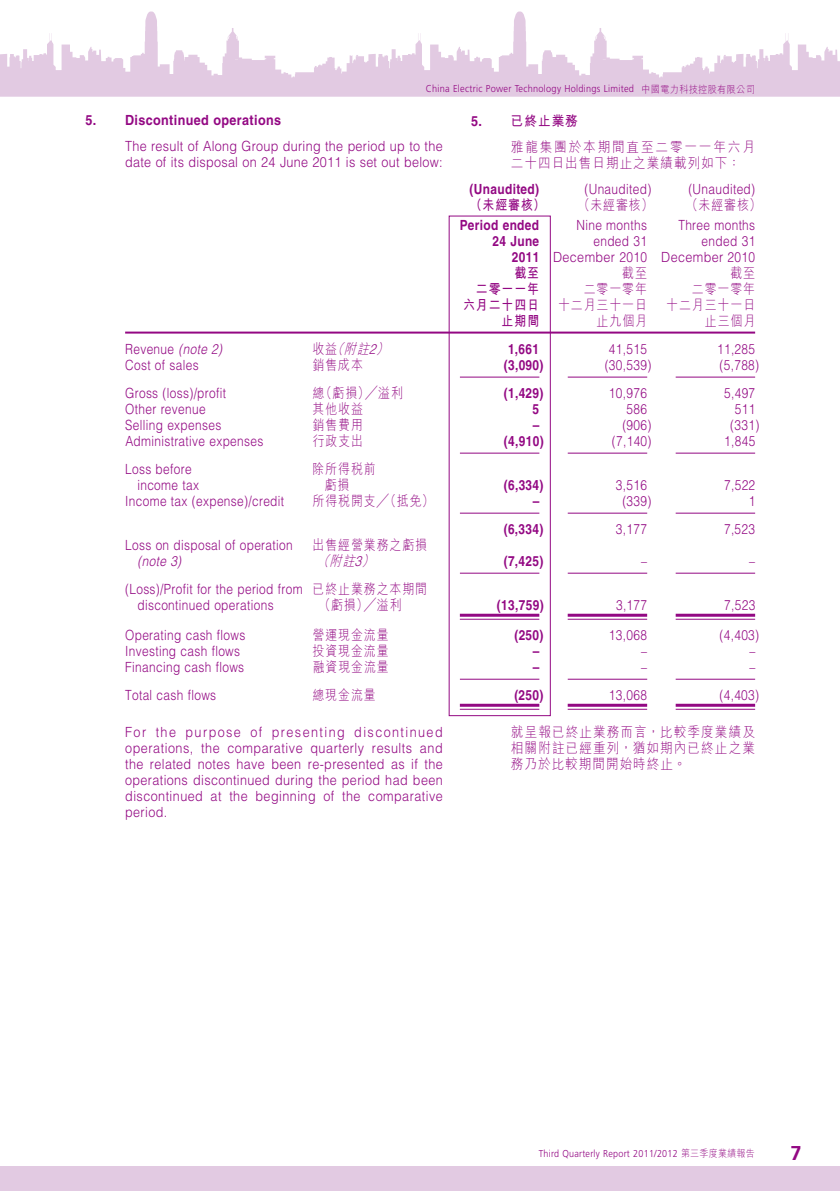
<style>
.page{position:relative;width:840px;height:1191px;background:#fff}
.page>*{position:absolute;margin:0;border:0;box-sizing:border-box;transform-origin:0 0}
.t1{font:700 20px "Frutiger LT Std";color:#930883}
.t2{font:300 14px/16px "Helvetica LT Std";letter-spacing:.03em;color:#930883;text-align:right;scale:.85 1}
.t3{font:300 14px/16px "Helvetica LT Std";letter-spacing:.03em;color:#930883;scale:.9 1}
.t4{font:300 14px "M Hei HK";letter-spacing:.08em;color:#930883;scale:.85 1}
.t5{font:700 14px "Helvetica LT Std";letter-spacing:.03em;color:#930883;scale:.85 1}
.t6{font:300 14px/16px "M Hei HK";letter-spacing:.08em;color:#930883;text-align:justify;scale:.9 1}
.t7{font:700 14px "Helvetica LT Std";letter-spacing:.03em;color:#930883;scale:.9 1}
.t8{font:300 14px/26px "M Hei HK";letter-spacing:.145em;color:#930883;scale:.9 1}
.t9{font:700 14px "M Hei HK";letter-spacing:.08em;color:#930883;scale:.85 1}
.t10{font:italic 300 14px "M Hei HK";color:#930883;scale:.85 1}
.t11{font:italic 300 14px "Helvetica LT Std";color:#930883;scale:.85 1}
.t12{font:300 10px "Frutiger LT Std";letter-spacing:.03em;color:#930883;scale:.92 1}
.t13{font:300 10px "Frutiger LT Std";letter-spacing:.03em;color:#930883;scale:.9 1}
.s1{font-family:"M Hei HK"}
.s2{font-family:"Helvetica LT Std";font-weight:700}
.s3{font-weight:700}
.s4{font-style:italic}
.s5{font-style:normal}
.s6{font-family:"Helvetica LT Std"}
</style>
<div class="page">
<svg style="left:0;top:11px;width:839px;height:86px"></svg>
<div style="left:0;top:1166px;width:839px;height:25px;background:#e2cae2"></div>
<hr style="left:125px;top:331px;width:629px;height:2px;background:#930883">
<hr style="left:459px;top:376px;width:80px;height:1px;background:#930883">
<hr style="left:567px;top:376px;width:79px;height:1px;background:#930883">
<hr style="left:675px;top:376px;width:79px;height:1px;background:#930883">
<hr style="left:459px;top:452px;width:80px;height:1px;background:#930883">
<hr style="left:567px;top:452px;width:79px;height:1px;background:#930883">
<hr style="left:675px;top:452px;width:79px;height:1px;background:#930883">
<hr style="left:459px;top:512px;width:80px;height:1px;background:#930883">
<hr style="left:567px;top:512px;width:79px;height:1px;background:#930883">
<hr style="left:675px;top:512px;width:79px;height:1px;background:#930883">
<hr style="left:459px;top:572px;width:80px;height:1px;background:#930883">
<hr style="left:567px;top:572px;width:79px;height:1px;background:#930883">
<hr style="left:675px;top:572px;width:79px;height:1px;background:#930883">
<hr style="left:459px;top:614px;width:80px;height:3px;background:#930883">
<hr style="left:459px;top:619px;width:80px;height:1px;background:#930883">
<hr style="left:567px;top:614px;width:79px;height:3px;background:#930883">
<hr style="left:567px;top:619px;width:79px;height:1px;background:#930883">
<hr style="left:675px;top:614px;width:79px;height:3px;background:#930883">
<hr style="left:675px;top:619px;width:79px;height:1px;background:#930883">
<hr style="left:459px;top:678px;width:80px;height:1px;background:#930883">
<hr style="left:567px;top:678px;width:79px;height:1px;background:#930883">
<hr style="left:675px;top:678px;width:79px;height:1px;background:#930883">
<hr style="left:459px;top:704px;width:80px;height:3px;background:#930883">
<hr style="left:459px;top:709px;width:80px;height:1px;background:#930883">
<hr style="left:567px;top:704px;width:79px;height:3px;background:#930883">
<hr style="left:567px;top:709px;width:79px;height:1px;background:#930883">
<hr style="left:675px;top:704px;width:79px;height:3px;background:#930883">
<hr style="left:675px;top:709px;width:79px;height:1px;background:#930883">
<p class="t12" style="left:425px;top:83px;width:359px">China Electric Power Technology Holdings Limited <span class="s1">中國電力科技控股有限公司</span></p>
<p class="t7" style="left:85px;top:112px;width:219px">5. Discontinued operations</p>
<p class="t3" style="left:125px;top:138px;width:354px">The result of Along Group during the period up to the date of its disposal on 24 June 2011 is set out below:</p>
<p class="t8" style="left:510px;top:107px;width:272px;text-indent:-40px"><span class="s2">5.</span> <span class="s3">已終止業務<br></span>雅龍集團於本期間直至二零一一年六月</p>
<p class="t6" style="left:510px;top:154px;width:256px">二十四日出售日期止之業績載列如下：</p>
<p class="t5" style="left:469px;top:180px;width:83px">(Unaudited)</p>
<p class="t2" style="left:584px;top:181px;width:80px">(Unaudited)</p>
<p class="t2" style="left:688px;top:181px;width:80px">(Unaudited)</p>
<p class="t9" style="left:470px;top:195px;width:90px">（未經審核）</p>
<p class="t4" style="left:577px;top:195px;width:90px">（未經審核）</p>
<p class="t4" style="left:686px;top:195px;width:90px">（未經審核）</p>
<p class="t5" style="left:459px;top:216px;width:95px">Period ended</p>
<p class="t2" style="left:576px;top:217px;width:84px">Nine months</p>
<p class="t2" style="left:678px;top:217px;width:92px">Three months</p>
<p class="t5" style="left:492px;top:232px;width:56px">24 June</p>
<p class="t2" style="left:593px;top:233px;width:65px">ended 31</p>
<p class="t2" style="left:511px;top:233px;width:288px">ended 31<br><span class="s3">2011</span> December 2010 December 2010</p>
<p class="t9" style="left:514px;top:263px;width:31px">截至</p>
<p class="t4" style="left:622px;top:263px;width:31px">截至</p>
<p class="t4" style="left:730px;top:263px;width:31px">截至</p>
<p class="t9" style="left:475px;top:279px;width:76px">二零一一年</p>
<p class="t4" style="left:583px;top:279px;width:76px">二零一零年</p>
<p class="t4" style="left:691px;top:279px;width:76px">二零一零年</p>
<p class="t9" style="left:463px;top:295px;width:91px">六月二十四日</p>
<p class="t4" style="left:557px;top:295px;width:106px">十二月三十一日</p>
<p class="t4" style="left:666px;top:295px;width:106px">十二月三十一日</p>
<p class="t9" style="left:501px;top:311px;width:46px">止期間</p>
<p class="t4" style="left:596px;top:311px;width:61px">止九個月</p>
<p class="t4" style="left:704px;top:311px;width:61px">止三個月</p>
<p class="t2" style="left:125px;top:341px;width:116px">Revenue <span class="s4">(note 2)</span></p>
<p class="t10" style="left:312px;top:339px;width:96px"><span class="s5">收益</span>（附註<span class="s6">2</span>）</p>
<p class="t5" style="left:507px;top:340px;width:38px">1,661</p>
<p class="t2" style="left:608px;top:341px;width:46px">41,515</p>
<p class="t2" style="left:716px;top:341px;width:46px">11,285</p>
<p class="t2" style="left:125px;top:357px;width:88px">Cost of sales</p>
<p class="t4" style="left:312px;top:355px;width:61px">銷售成本</p>
<p class="t5" style="left:503px;top:356px;width:48px">(3,090)</p>
<p class="t2" style="left:604px;top:357px;width:56px">(30,539)</p>
<p class="t2" style="left:719px;top:357px;width:48px">(5,788)</p>
<p class="t2" style="left:125px;top:385px;width:120px">Gross (loss)/profit</p>
<p class="t4" style="left:312px;top:383px;width:108px">總（虧損）╱溢利</p>
<p class="t5" style="left:503px;top:384px;width:48px">(1,429)</p>
<p class="t2" style="left:608px;top:385px;width:46px">10,976</p>
<p class="t2" style="left:723px;top:385px;width:38px">5,497</p>
<p class="t2" style="left:125px;top:401px;width:96px">Other revenue</p>
<p class="t4" style="left:312px;top:399px;width:61px">其他收益</p>
<p class="t5" style="left:532px;top:400px;width:9px">5</p>
<p class="t2" style="left:626px;top:401px;width:26px">586</p>
<p class="t2" style="left:734px;top:401px;width:26px">511</p>
<p class="t2" style="left:125px;top:417px;width:114px">Selling expenses</p>
<p class="t4" style="left:312px;top:415px;width:61px">銷售費用</p>
<p class="t5" style="left:532px;top:416px;width:9px">–</p>
<p class="t2" style="left:622px;top:417px;width:36px">(906)</p>
<p class="t2" style="left:729px;top:417px;width:36px">(331)</p>
<p class="t2" style="left:125px;top:433px;width:164px">Administrative expenses</p>
<p class="t4" style="left:312px;top:431px;width:61px">行政支出</p>
<p class="t5" style="left:503px;top:432px;width:48px">(4,910)</p>
<p class="t2" style="left:611px;top:433px;width:48px">(7,140)</p>
<p class="t2" style="left:724px;top:433px;width:38px">1,845</p>
<p class="t2" style="left:125px;top:461px;width:80px">Loss before</p>
<p class="t4" style="left:312px;top:459px;width:76px">除所得稅前</p>
<p class="t2" style="left:137px;top:477px;width:74px">income tax</p>
<p class="t4" style="left:324px;top:475px;width:31px">虧損</p>
<p class="t5" style="left:503px;top:476px;width:48px">(6,334)</p>
<p class="t2" style="left:615px;top:477px;width:38px">3,516</p>
<p class="t2" style="left:723px;top:477px;width:38px">7,522</p>
<p class="t2" style="left:125px;top:493px;width:188px">Income tax (expense)/credit</p>
<p class="t4" style="left:312px;top:491px;width:144px">所得稅開支╱（抵免）</p>
<p class="t5" style="left:532px;top:492px;width:9px">–</p>
<p class="t2" style="left:622px;top:493px;width:36px">(339)</p>
<p class="t2" style="left:748px;top:493px;width:9px">1</p>
<p class="t5" style="left:503px;top:520px;width:48px">(6,334)</p>
<p class="t2" style="left:615px;top:521px;width:38px">3,177</p>
<p class="t2" style="left:723px;top:521px;width:38px">7,523</p>
<p class="t2" style="left:125px;top:537px;width:198px">Loss on disposal of operation</p>
<p class="t4" style="left:312px;top:535px;width:136px">出售經營業務之虧損</p>
<p class="t11" style="left:137px;top:552px;width:53px">(note 3)</p>
<p class="t10" style="left:317px;top:551px;width:73px">（附註<span class="s6">3</span>）</p>
<p class="t5" style="left:503px;top:552px;width:48px">(7,425)</p>
<p class="t2" style="left:640px;top:553px;width:8px">–</p>
<p class="t2" style="left:748px;top:553px;width:8px">–</p>
<p class="t2" style="left:137px;top:581px;width:342px;text-align:left;text-indent:-12px">(Loss)/Profit for the period from <span class="s1">已終止業務之本期間</span>discontinued operations</p>
<p class="t4" style="left:319px;top:595px;width:99px">（虧損）╱溢利</p>
<p class="t5" style="left:496px;top:596px;width:56px">(13,759)</p>
<p class="t2" style="left:615px;top:597px;width:38px">3,177</p>
<p class="t2" style="left:723px;top:597px;width:38px">7,523</p>
<p class="t2" style="left:125px;top:627px;width:143px">Operating cash flows</p>
<p class="t4" style="left:312px;top:625px;width:91px">營運現金流量</p>
<p class="t5" style="left:514px;top:626px;width:36px">(250)</p>
<p class="t2" style="left:608px;top:627px;width:46px">13,068</p>
<p class="t2" style="left:719px;top:627px;width:48px">(4,403)</p>
<p class="t2" style="left:125px;top:643px;width:137px">Investing cash flows</p>
<p class="t4" style="left:312px;top:641px;width:91px">投資現金流量</p>
<p class="t5" style="left:532px;top:642px;width:9px">–</p>
<p class="t2" style="left:640px;top:643px;width:8px">–</p>
<p class="t2" style="left:749px;top:643px;width:8px">–</p>
<p class="t2" style="left:125px;top:659px;width:141px">Financing cash flows</p>
<p class="t4" style="left:312px;top:657px;width:91px">融資現金流量</p>
<p class="t5" style="left:532px;top:658px;width:9px">–</p>
<p class="t2" style="left:641px;top:659px;width:8px">–</p>
<p class="t2" style="left:749px;top:659px;width:8px">–</p>
<p class="t2" style="left:125px;top:687px;width:109px">Total cash flows</p>
<p class="t4" style="left:312px;top:685px;width:76px">總現金流量</p>
<p class="t5" style="left:514px;top:686px;width:36px">(250)</p>
<p class="t2" style="left:608px;top:687px;width:46px">13,068</p>
<p class="t2" style="left:719px;top:687px;width:48px">(4,403)</p>
<p class="t3" style="left:125px;top:724px;width:354px;text-align:justify">For the purpose of presenting discontinued operations, the comparative quarterly results and the related notes have been re-presented as if the operations discontinued during the period had been discontinued at the beginning of the comparative period.</p>
<p class="t6" style="left:510px;top:723px;width:272px">就呈報已終止業務而言，比較季度業績及相關附註已經重列，猶如期內已終止之業務乃於比較期間開始時終止。</p>
<p class="t13" style="left:538px;top:1147px;width:241px">Third Quarterly Report 2011/2012 <span class="s1">第三季度業績報告</span></p>
<h1 class="t1" style="left:789px;top:1141px;width:13px">7</h1>
</div>
